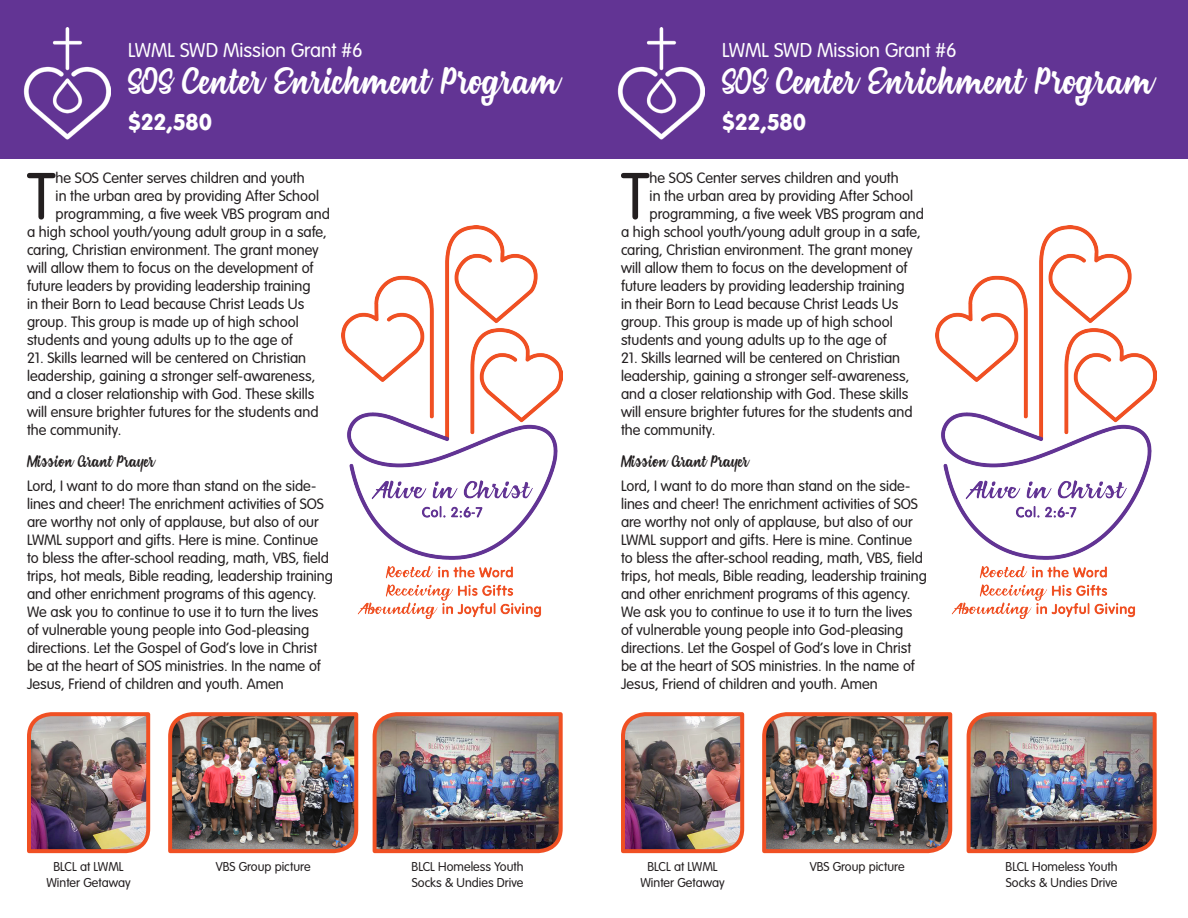
<style>
.page{position:relative;width:1188px;height:918px;background:#fff}
.page>*{position:absolute;margin:0;border:0;box-sizing:border-box;transform-origin:0 0}
.Paragraph_w__dropcap{font:300 69.3px "VAG Rundschrift D";color:#231f20}
.t1{font:36px "Marana";letter-spacing:-.095em;color:#fff}
.t2{font:24px "VAG Rundschrift D";color:#fff}
.t3{font:300 21px "VAG Rundschrift D";color:#fff}
.Paragraph_w__dropcap-2{font:300 15.75px/18px "VAG Rundschrift D";color:#231f20}
.Paragraph_no_drop_ca{font:300 15.75px/18px "VAG Rundschrift D";color:#231f20}
.Mission_Grant_Praye{font:15.75px "Marana";letter-spacing:-.085em;color:#231f20}
.t4{font:300 13.5px/16.2px "VAG Rundschrift D";color:#231f20;text-align:center}
</style>
<div class="page">
<div style="left:0;top:0;width:594px;height:159px;background:#623494"></div>
<img style="left:342px;top:226px;width:221px;height:392px">
<img style="left:24px;top:28px;width:86px;height:112px">
<img style="left:27px;top:712px;width:124px;height:142px">
<img style="left:168px;top:712px;width:191px;height:142px">
<img style="left:372px;top:712px;width:191px;height:142px">
<div style="left:580px;top:0;width:608px;height:159px;background:#623494"></div>
<img style="left:936px;top:226px;width:221px;height:392px">
<img style="left:618px;top:28px;width:86px;height:112px">
<img style="left:621px;top:712px;width:124px;height:142px">
<img style="left:762px;top:712px;width:191px;height:142px">
<img style="left:966px;top:712px;width:191px;height:142px">
<p class="t3" style="left:128px;top:38px;width:236px">LWML SWD Mission Grant #6</p>
<p class="t1" style="left:128px;top:65px;width:436px">SOS Center Enrichment Program</p>
<p class="t2" style="left:128px;top:108px;width:86px">$22,580</p>
<p class="Paragraph_w__dropcap" style="left:27px;top:159px;width:30px">T</p>
<p class="Paragraph_w__dropcap-2" style="left:56px;top:169px;width:251px">he SOS Center serves children and youth</p>
<p class="Paragraph_w__dropcap-2" style="left:56px;top:187px;width:265px">in the urban area by providing After School</p>
<p class="Paragraph_w__dropcap-2" style="left:56px;top:205px;width:276px">programming, a five week VBS program and</p>
<p class="Paragraph_w__dropcap-2" style="left:27px;top:223px;width:301px">a high school youth/young adult group in a safe,</p>
<p class="Paragraph_w__dropcap-2" style="left:27px;top:241px;width:293px">caring, Christian environment. The grant money</p>
<p class="Paragraph_w__dropcap-2" style="left:27px;top:259px;width:288px">will allow them to focus on the development of</p>
<p class="Paragraph_w__dropcap-2" style="left:27px;top:277px;width:285px">future leaders by providing leadership training</p>
<p class="Paragraph_w__dropcap-2" style="left:27px;top:295px;width:279px">in their Born to Lead because Christ Leads Us</p>
<p class="Paragraph_w__dropcap-2" style="left:27px;top:313px;width:273px">group. This group is made up of high school</p>
<p class="Paragraph_w__dropcap-2" style="left:27px;top:331px;width:267px">students and young adults up to the age of</p>
<p class="Paragraph_w__dropcap-2" style="left:27px;top:349px;width:293px">21. Skills learned will be centered on Christian leadership, gaining a stronger self-awareness, and a closer relationship with God. These skills will ensure brighter futures for the students and the community.</p>
<p class="Mission_Grant_Praye" style="left:27px;top:454px;width:131px">Mission Grant Prayer</p>
<p class="Paragraph_no_drop_ca" style="left:27px;top:478px;width:308px">Lord, I want to do more than stand on the side&shy;lines and cheer! The enrichment activities of SOS are worthy not only of applause, but also of our LWML support and gifts. Here is mine. Continue to bless the after-school reading, math, VBS, field trips, hot meals, Bible reading, leadership training and other enrichment programs of this agency.<br>We ask you to continue to use it to turn the lives of vulnerable young people into God-pleasing directions. Let the Gospel of God’s love in Christ be at the heart of SOS ministries. In the name of Jesus, Friend of children and youth. Amen</p>
<p class="t3" style="left:722px;top:38px;width:236px">LWML SWD Mission Grant #6</p>
<p class="t1" style="left:722px;top:65px;width:436px">SOS Center Enrichment Program</p>
<p class="t2" style="left:722px;top:108px;width:86px">$22,580</p>
<p class="Paragraph_w__dropcap" style="left:621px;top:159px;width:30px">T</p>
<p class="Paragraph_w__dropcap-2" style="left:650px;top:169px;width:251px">he SOS Center serves children and youth</p>
<p class="Paragraph_w__dropcap-2" style="left:650px;top:187px;width:265px">in the urban area by providing After School</p>
<p class="Paragraph_w__dropcap-2" style="left:650px;top:205px;width:276px">programming, a five week VBS program and</p>
<p class="Paragraph_w__dropcap-2" style="left:621px;top:223px;width:301px">a high school youth/young adult group in a safe,</p>
<p class="Paragraph_w__dropcap-2" style="left:621px;top:241px;width:293px">caring, Christian environment. The grant money</p>
<p class="Paragraph_w__dropcap-2" style="left:621px;top:259px;width:288px">will allow them to focus on the development of</p>
<p class="Paragraph_w__dropcap-2" style="left:621px;top:277px;width:285px">future leaders by providing leadership training</p>
<p class="Paragraph_w__dropcap-2" style="left:621px;top:295px;width:279px">in their Born to Lead because Christ Leads Us</p>
<p class="Paragraph_w__dropcap-2" style="left:621px;top:313px;width:273px">group. This group is made up of high school</p>
<p class="Paragraph_w__dropcap-2" style="left:621px;top:331px;width:267px">students and young adults up to the age of</p>
<p class="Paragraph_w__dropcap-2" style="left:621px;top:349px;width:293px">21. Skills learned will be centered on Christian leadership, gaining a stronger self-awareness, and a closer relationship with God. These skills will ensure brighter futures for the students and the community.</p>
<p class="Mission_Grant_Praye" style="left:621px;top:454px;width:131px">Mission Grant Prayer</p>
<p class="Paragraph_no_drop_ca" style="left:621px;top:478px;width:308px">Lord, I want to do more than stand on the side&shy;lines and cheer! The enrichment activities of SOS are worthy not only of applause, but also of our LWML support and gifts. Here is mine. Continue to bless the after-school reading, math, VBS, field trips, hot meals, Bible reading, leadership training and other enrichment programs of this agency.<br>We ask you to continue to use it to turn the lives of vulnerable young people into God-pleasing directions. Let the Gospel of God’s love in Christ be at the heart of SOS ministries. In the name of Jesus, Friend of children and youth. Amen</p>
<p class="t4" style="left:46px;top:858px;width:86px">BLCL at LWML<br>Winter Getaway</p>
<p class="t4" style="left:216px;top:858px;width:96px">VBS Group picture</p>
<p class="t4" style="left:412px;top:858px;width:114px;text-align:left">BLCL Homeless Youth<br>Socks &amp; Undies Drive</p>
<p class="t4" style="left:640px;top:858px;width:86px">BLCL at LWML<br>Winter Getaway</p>
<p class="t4" style="left:810px;top:858px;width:96px">VBS Group picture</p>
<p class="t4" style="left:1006px;top:858px;width:114px;text-align:left">BLCL Homeless Youth<br>Socks &amp; Undies Drive</p>
</div>
